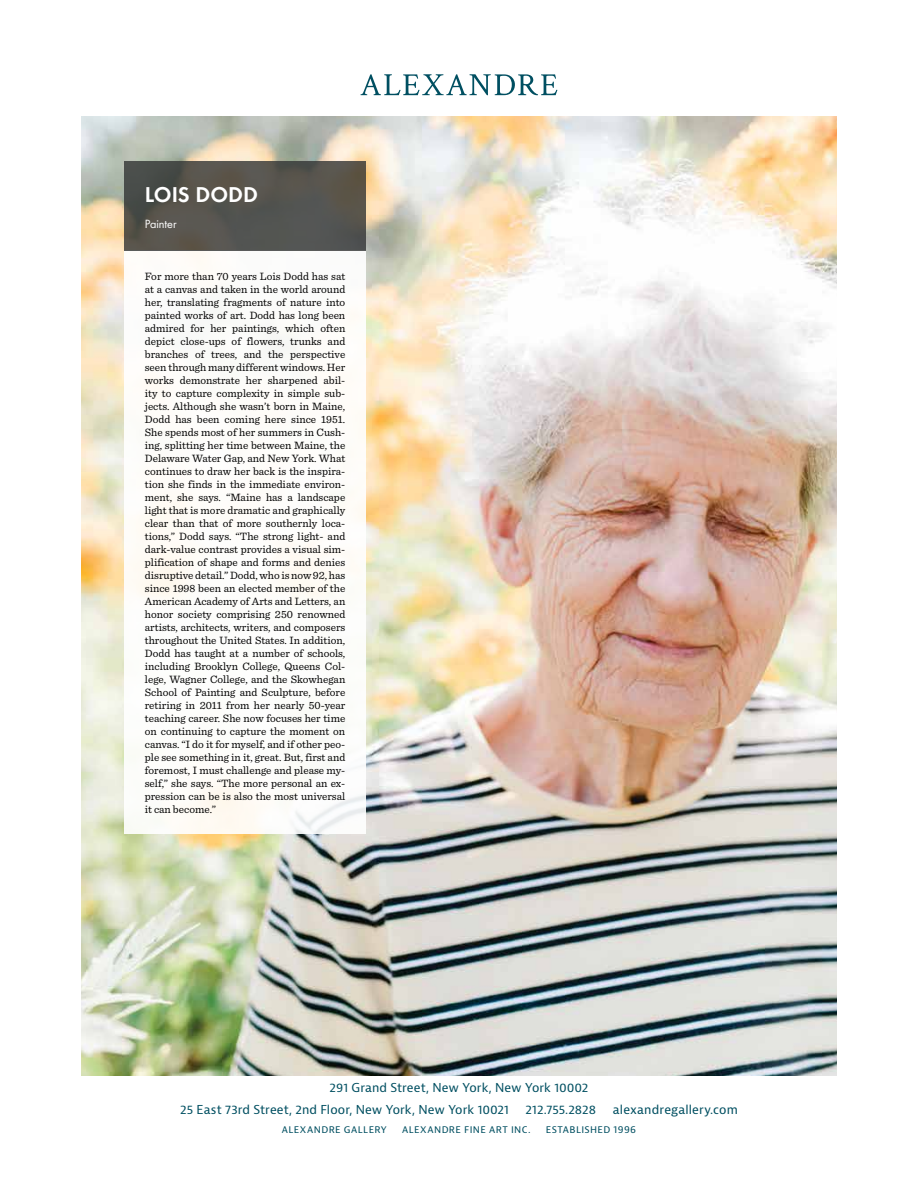
<style>
.page{position:relative;width:918px;height:1188px;background:#fff}
.page>*{position:absolute;margin:0;border:0;box-sizing:border-box;transform-origin:0 0}
.t1{font:22.35px "Futura Dem";color:#fff}
.t2{font:12.45px "Futura Boo";color:#fff}
.t3{font:12px "Bernina Sans";letter-spacing:.01em;color:#004f61}
.t4{font:11.1px/13px "Sentinel";color:#000;text-align:justify}
.t5{font:9.75px "Bernina Sans";letter-spacing:.045em;color:#004f61}
</style>
<div class="page">
<img style="left:81px;top:117px;width:756px;height:959px">
<div style="left:124px;top:250px;width:242px;height:584px;background:#fff"></div>
<svg style="left:124px;top:161px;width:242px;height:89px;background:#54534d"></svg>
<svg style="left:361px;top:74px;width:196px;height:21px"></svg>
<h1 class="t1" style="left:145px;top:181px;width:115px">LOIS DODD</h1>
<p class="t2" style="left:145px;top:216px;width:33px">Painter</p>
<p class="t4" style="left:145px;top:269px;width:202px">For more than 70 years Lois Dodd has sat at a canvas and taken in the world around her, translating fragments of nature into painted works of art. Dodd has long been admired for her paintings, which often depict close-ups of flowers, trunks and branches of trees, and the perspective seen through many different windows. Her works demonstrate her sharpened abil&shy;ity to capture complexity in simple sub&shy;jects. Although she wasn’t born in Maine, Dodd has been coming here since 1951.<br>She spends most of her summers in Cush&shy;ing, splitting her time between Maine, the Delaware Water Gap, and New York. What continues to draw her back is the inspira&shy;tion she finds in the immediate environ&shy;ment, she says. “Maine has a landscape light that is more dramatic and graphically clear than that of more southernly loca&shy;tions,” Dodd says. “The strong light- and dark-value contrast provides a visual sim&shy;plification of shape and forms and denies disruptive detail.” Dodd, who is now 92, has since 1998 been an elected member of the American Academy of Arts and Letters, an honor society comprising 250 renowned artists, architects, writers, and composers throughout the United States. In addition, Dodd has taught at a number of schools, including Brooklyn College, Queens Col&shy;lege, Wagner College, and the Skowhegan School of Painting and Sculpture, before retiring in 2011 from her nearly 50-year teaching career. She now focuses her time on continuing to capture the moment on canvas. “I do it for myself, and if other peo&shy;ple see something in it, great. But, first and foremost, I must challenge and please my&shy;self,” she says. “The more personal an ex&shy;pression can be is also the most universal it can become.”</p>
<p class="t3" style="left:330px;top:1080px;width:260px">291 Grand Street, New York, New York 10002</p>
<p class="t3" style="left:180px;top:1101px;width:330px">25 East 73rd Street, 2nd Floor, New York, New York 10021</p>
<p class="t3" style="left:526px;top:1101px;width:72px">212.755.2828</p>
<p class="t3" style="left:613px;top:1101px;width:126px">alexandregallery.com</p>
<p class="t5" style="left:282px;top:1123px;width:107px">ALEXANDRE GALLERY</p>
<p class="t5" style="left:402px;top:1123px;width:130px">ALEXANDRE FINE ART INC.</p>
<p class="t5" style="left:546px;top:1123px;width:92px">ESTABLISHED 1996</p>
</div>
